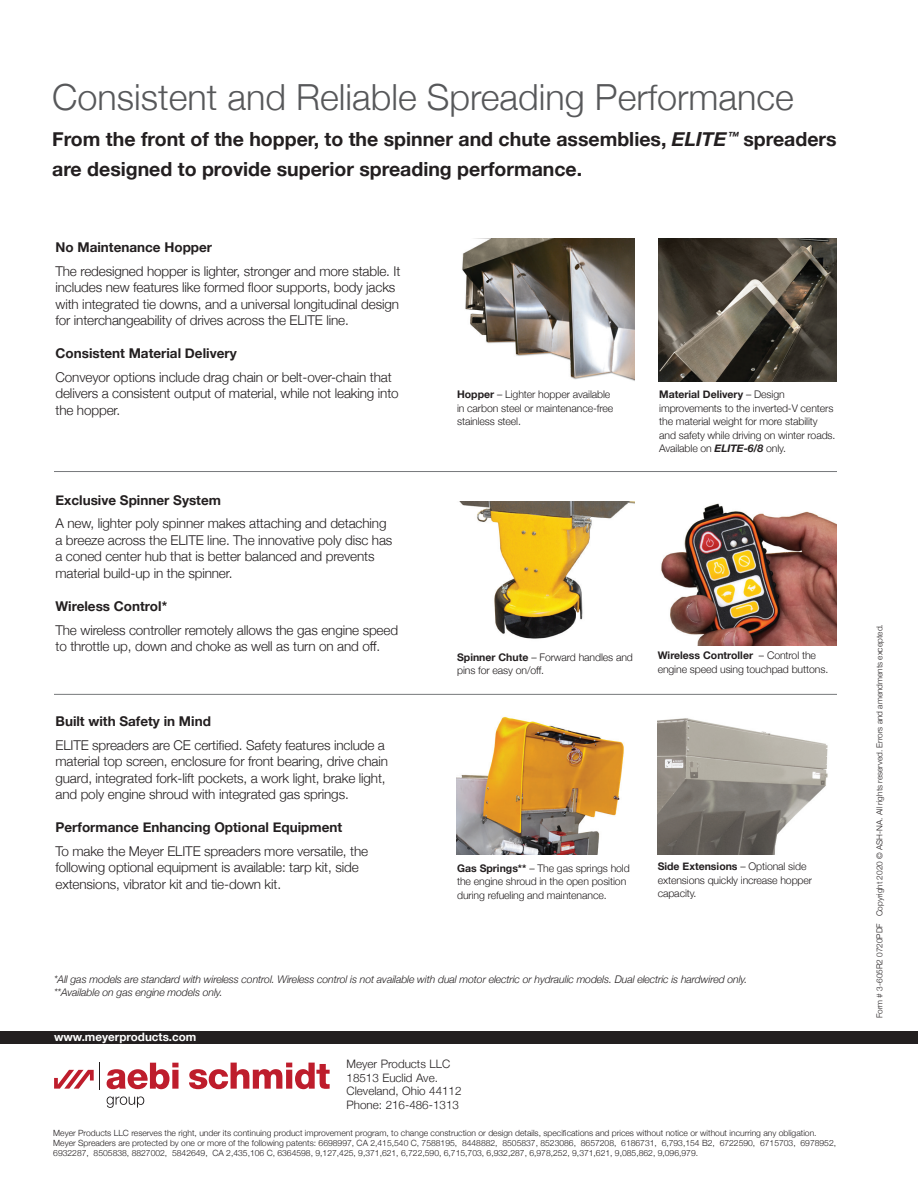
<style>
.page{position:relative;width:918px;height:1188px;background:#fff}
.page>*{position:absolute;margin:0;border:0;box-sizing:border-box;transform-origin:0 0}
.t1{font:300 36px "Helvetica Neue";color:#57585a}
.t2{font:700 19.5px/30px "Helvetica Neue";color:#231f20}
.t3{font:300 13.5px/16.5px "Helvetica Neue";letter-spacing:-.01em;color:#231f20}
.t4{font:700 13.5px "Helvetica Neue";color:#231f20}
.t5{font:300 11.7px/14px "Helvetica Neue";color:#231f20}
.t6{font:700 11.7px "Helvetica Neue";color:#fff}
.t7{font:300 10.5px/13.5px "Helvetica Neue";letter-spacing:-.01em;color:#231f20}
.t8{font:italic 300 10.5px/12.6px "Helvetica Neue";letter-spacing:-.01em;color:#231f20}
.t9{font:300 8.55px/10.1px "Helvetica Neue";color:#231f20}
.t10{font:300 8.25px "Helvetica Neue";color:#231f20}
.s1{font-style:italic}
.s2{font-weight:700}
.s3{font-weight:700;font-style:italic}
</style>
<div class="page">
<img style="left:462px;top:238px;width:172px;height:143px">
<img style="left:659px;top:238px;width:178px;height:143px">
<img style="left:460px;top:502px;width:174px;height:137px">
<img style="left:661px;top:503px;width:176px;height:142px">
<img style="left:456px;top:716px;width:168px;height:139px">
<img style="left:658px;top:718px;width:170px;height:137px">
<hr style="left:54px;top:471px;width:783px;height:1px;background:#76787b">
<hr style="left:54px;top:694px;width:783px;height:1px;background:#76787b">
<svg style="left:107px;top:1096px;width:37px;height:12px"></svg>
<svg style="left:189px;top:1063px;width:141px;height:26px"></svg>
<svg style="left:107px;top:1063px;width:72px;height:26px"></svg>
<svg style="left:54px;top:1062px;width:46px;height:27px"></svg>
<div style="left:0;top:1031px;width:918px;height:13px;background:#231f20"></div>
<h1 class="t1" style="left:52px;top:68px;width:743px">Consistent and Reliable Spreading Performance</h1>
<h2 class="t2" style="left:52px;top:125px;width:786px">From the front of the hopper, to the spinner and chute assemblies, <span class="s1">ELITE</span><sup>™</sup> spreaders are designed to provide superior spreading performance.</h2>
<p class="t4" style="left:56px;top:237px;width:158px">No Maintenance Hopper</p>
<p class="t3" style="left:56px;top:262px;width:346px">The redesigned hopper is lighter, stronger and more stable. It includes new features like formed floor supports, body jacks with integrated tie downs, and a universal longitudinal design for interchangeability of drives across the ELITE line.</p>
<p class="t4" style="left:56px;top:343px;width:183px">Consistent Material Delivery</p>
<p class="t3" style="left:56px;top:368px;width:345px">Conveyor options include drag chain or belt-over-chain that delivers a consistent output of material, while not leaking into the hopper.</p>
<p class="t4" style="left:56px;top:489px;width:167px">Exclusive Spinner System</p>
<p class="t3" style="left:56px;top:514px;width:338px">A new, lighter poly spinner makes attaching and detaching a breeze across the ELITE line. The innovative poly disc has a coned center hub that is better balanced and prevents material build-up in the spinner.</p>
<p class="t4" style="left:56px;top:596px;width:113px">Wireless Control*</p>
<p class="t3" style="left:56px;top:620px;width:344px">The wireless controller remotely allows the gas engine speed to throttle up, down and choke as well as turn on and off.</p>
<p class="t4" style="left:56px;top:711px;width:157px">Built with Safety in Mind</p>
<p class="t3" style="left:56px;top:736px;width:334px">ELITE spreaders are CE certified. Safety features include a material top screen, enclosure for front bearing, drive chain guard, integrated fork-lift pockets, a work light, brake light, and poly engine shroud with integrated gas springs.</p>
<p class="t4" style="left:56px;top:817px;width:288px">Performance Enhancing Optional Equipment</p>
<p class="t3" style="left:56px;top:842px;width:314px">To make the Meyer ELITE spreaders more versatile, the following optional equipment is available: tarp kit, side extensions, vibrator kit and tie-down kit.</p>
<p class="t7" style="left:457px;top:387px;width:158px"><span class="s2">Hopper</span> – Lighter hopper available in carbon steel or maintenance-free stainless steel.</p>
<p class="t7" style="left:659px;top:387px;width:178px"><span class="s2">Material Delivery</span> – Design improvements to the inverted-V centers the material weight for more stability and safety while driving on winter roads.<br>Available on <span class="s3">ELITE-6/8</span> only.</p>
<p class="t7" style="left:457px;top:650px;width:177px"><span class="s2">Spinner Chute</span> – Forward handles and pins for easy on/off.</p>
<p class="t7" style="left:658px;top:648px;width:172px"><span class="s2">Wireless Controller</span> – Control the engine speed using touchpad buttons.</p>
<p class="t7" style="left:457px;top:860px;width:174px"><span class="s2">Gas Springs**</span> – The gas springs hold the engine shroud in the open position during refueling and maintenance.</p>
<p class="t7" style="left:658px;top:859px;width:156px"><span class="s2">Side Extensions</span> – Optional side extensions quickly increase hopper capacity.</p>
<p class="t8" style="left:54px;top:972px;width:695px">*All gas models are standard with wireless control. Wireless control is not available with dual motor electric or hydraulic models. Dual electric is hardwired only. **Available on gas engine models only.</p>
<p class="t6" style="left:54px;top:1028px;width:144px">www.meyerproducts.com</p>
<p class="t5" style="left:347px;top:1056px;width:116px">Meyer Products LLC<br>18513 Euclid Ave.<br>Cleveland, Ohio 44112<br>Phone: 216-486-1313</p>
<p class="t9" style="left:53px;top:1127px;width:784px">Meyer Products LLC reserves the right, under its continuing product improvement program, to change construction or design details, specifications and prices without notice or without incurring any obligation.<br>Meyer Spreaders are protected by one or more of the following patents: 6698997, CA 2,415,540 C, 7588195, 8448882, 8505837, 8523086, 8657208, 6186731, 6,793,154 B2, 6722590, 6715703, 6978952,<br>6932287, 8505838, 8827002, 5842649, CA 2,435,106 C, 6364598, 9,127,425, 9,371,621, 6,722,590, 6,715,703, 6,932,287, 6,978,252, 9,371,621, 9,085,862, 9,096,979.</p>
<p class="t10" style="left:873px;top:1018px;width:395px;rotate:-90deg">Form # 3-605R2 0720PDF Copyright 2020 © ASH-NA. All rights reserved. Errors and amendments excepted.</p>
</div>
